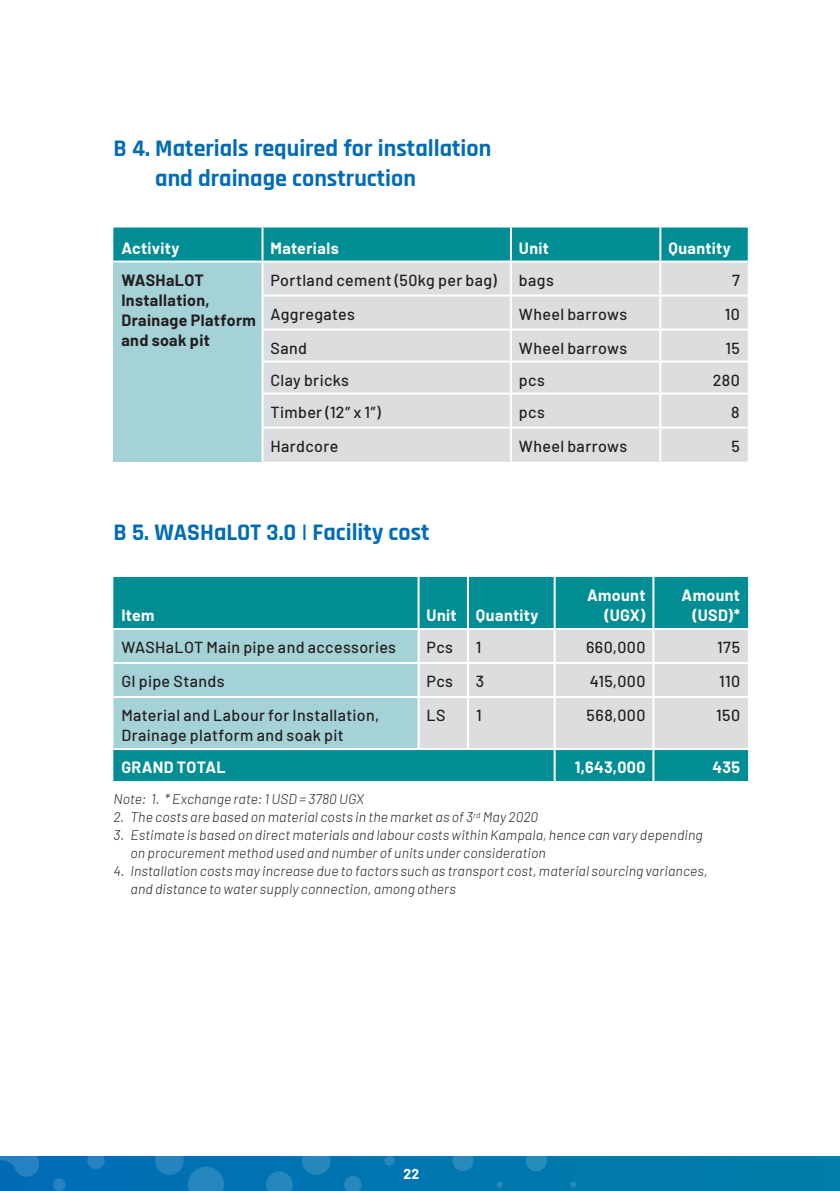
<style>
.page{position:relative;width:840px;height:1191px;background:#fff}
.page>*{position:absolute;margin:0;border:0;box-sizing:border-box;transform-origin:0 0}
.t1{font:700 24px/30px "Rajdhani";color:#006cb7}
.t2{font:500 16px/20px "Barlow";letter-spacing:.025em;color:#231f20}
.t3{font:700 16px/20px "Barlow";letter-spacing:.02em;color:#fff;text-align:right}
.t4{font:700 16px/20px "Barlow";letter-spacing:.025em;color:#231f20}
.t5{font:italic 300 14px/18px "Barlow";letter-spacing:.01em;color:#231f20}
.t6{font:700 14px "Barlow";color:#fff}
</style>
<div class="page">
<div style="left:0;top:1157px;width:839px;height:34px;background:#0077ae"></div>
<svg style="left:87px;top:1157px;width:18px;height:12px"></svg>
<svg style="left:302px;top:1157px;width:28px;height:17px"></svg>
<svg style="left:384px;top:1157px;width:10px;height:8px"></svg>
<svg style="left:452px;top:1157px;width:21px;height:14px"></svg>
<svg style="left:526px;top:1157px;width:20px;height:14px"></svg>
<div style="left:53px;top:1178px;width:13px;height:13px;background:#2682c0;border-radius:50%"></div>
<svg style="left:155px;top:1157px;width:69px;height:34px"></svg>
<svg style="left:266px;top:1171px;width:26px;height:20px"></svg>
<svg style="left:344px;top:1176px;width:17px;height:15px"></svg>
<svg style="left:496px;top:1182px;width:6px;height:5px"></svg>
<svg style="left:570px;top:1182px;width:5px;height:5px"></svg>
<svg style="left:0;top:1157px;width:39px;height:19px"></svg>
<div style="left:113px;top:227px;width:634px;height:33px;background:#008e94"></div>
<div style="left:113px;top:261px;width:149px;height:200px;background:#a5d2d7"></div>
<div style="left:263px;top:262px;width:484px;height:199px;background:#dcdddf"></div>
<hr style="left:261px;top:227px;width:2px;height:33px;background:#fff">
<hr style="left:113px;top:260px;width:149px;height:2px;background:#fff">
<hr style="left:261px;top:262px;width:2px;height:32px;background:#fff">
<hr style="left:261px;top:294px;width:249px;height:2px;background:#fff">
<hr style="left:261px;top:296px;width:2px;height:32px;background:#fff">
<hr style="left:510px;top:294px;width:150px;height:2px;background:#fff">
<hr style="left:660px;top:294px;width:87px;height:2px;background:#fff">
<hr style="left:261px;top:328px;width:249px;height:2px;background:#fff">
<hr style="left:261px;top:330px;width:2px;height:30px;background:#fff">
<hr style="left:510px;top:328px;width:150px;height:2px;background:#fff">
<hr style="left:660px;top:328px;width:87px;height:2px;background:#fff">
<hr style="left:261px;top:360px;width:249px;height:2px;background:#fff">
<hr style="left:261px;top:362px;width:2px;height:30px;background:#fff">
<hr style="left:510px;top:360px;width:150px;height:2px;background:#fff">
<hr style="left:660px;top:360px;width:87px;height:2px;background:#fff">
<hr style="left:261px;top:392px;width:249px;height:2px;background:#fff">
<hr style="left:261px;top:394px;width:2px;height:32px;background:#fff">
<hr style="left:510px;top:392px;width:150px;height:2px;background:#fff">
<hr style="left:660px;top:392px;width:87px;height:2px;background:#fff">
<hr style="left:261px;top:426px;width:249px;height:2px;background:#fff">
<hr style="left:261px;top:428px;width:2px;height:33px;background:#fff">
<hr style="left:510px;top:426px;width:150px;height:2px;background:#fff">
<hr style="left:660px;top:426px;width:87px;height:2px;background:#fff">
<hr style="left:509px;top:227px;width:2px;height:33px;background:#fff">
<hr style="left:509px;top:262px;width:2px;height:32px;background:#fff">
<hr style="left:509px;top:296px;width:2px;height:32px;background:#fff">
<hr style="left:509px;top:330px;width:2px;height:30px;background:#fff">
<hr style="left:509px;top:362px;width:2px;height:30px;background:#fff">
<hr style="left:509px;top:394px;width:2px;height:32px;background:#fff">
<hr style="left:509px;top:428px;width:2px;height:33px;background:#fff">
<hr style="left:659px;top:227px;width:2px;height:33px;background:#fff">
<hr style="left:659px;top:262px;width:2px;height:32px;background:#fff">
<hr style="left:659px;top:296px;width:2px;height:32px;background:#fff">
<hr style="left:659px;top:330px;width:2px;height:30px;background:#fff">
<hr style="left:659px;top:362px;width:2px;height:30px;background:#fff">
<hr style="left:659px;top:394px;width:2px;height:32px;background:#fff">
<hr style="left:659px;top:428px;width:2px;height:33px;background:#fff">
<div style="left:113px;top:577px;width:634px;height:204px;background:#008e94"></div>
<svg style="left:113px;top:630px;width:634px;height:118px;background:#c1d7db"></svg>
<hr style="left:417px;top:577px;width:2px;height:51px;background:#fff">
<hr style="left:113px;top:628px;width:305px;height:2px;background:#fff">
<hr style="left:418px;top:628px;width:49px;height:2px;background:#fff">
<hr style="left:417px;top:630px;width:2px;height:32px;background:#fff">
<hr style="left:467px;top:628px;width:87px;height:2px;background:#fff">
<hr style="left:554px;top:628px;width:99px;height:2px;background:#fff">
<hr style="left:653px;top:628px;width:94px;height:2px;background:#fff">
<hr style="left:113px;top:662px;width:305px;height:2px;background:#fff">
<hr style="left:418px;top:662px;width:49px;height:2px;background:#fff">
<hr style="left:417px;top:664px;width:2px;height:32px;background:#fff">
<hr style="left:467px;top:662px;width:87px;height:2px;background:#fff">
<hr style="left:554px;top:662px;width:99px;height:2px;background:#fff">
<hr style="left:653px;top:662px;width:94px;height:2px;background:#fff">
<hr style="left:113px;top:696px;width:305px;height:2px;background:#fff">
<hr style="left:418px;top:696px;width:49px;height:2px;background:#fff">
<hr style="left:417px;top:698px;width:2px;height:50px;background:#fff">
<hr style="left:467px;top:696px;width:87px;height:2px;background:#fff">
<hr style="left:554px;top:696px;width:99px;height:2px;background:#fff">
<hr style="left:653px;top:696px;width:94px;height:2px;background:#fff">
<hr style="left:113px;top:748px;width:305px;height:2px;background:#fff">
<hr style="left:418px;top:748px;width:49px;height:2px;background:#fff">
<hr style="left:467px;top:748px;width:87px;height:2px;background:#fff">
<hr style="left:554px;top:748px;width:99px;height:2px;background:#fff">
<hr style="left:653px;top:748px;width:94px;height:2px;background:#fff">
<hr style="left:466px;top:577px;width:2px;height:51px;background:#fff">
<hr style="left:466px;top:630px;width:2px;height:32px;background:#fff">
<hr style="left:466px;top:664px;width:2px;height:32px;background:#fff">
<hr style="left:466px;top:698px;width:2px;height:50px;background:#fff">
<hr style="left:553px;top:577px;width:2px;height:51px;background:#fff">
<hr style="left:553px;top:630px;width:2px;height:32px;background:#fff">
<hr style="left:553px;top:664px;width:2px;height:32px;background:#fff">
<hr style="left:553px;top:698px;width:2px;height:50px;background:#fff">
<hr style="left:553px;top:750px;width:2px;height:31px;background:#fff">
<hr style="left:652px;top:577px;width:2px;height:51px;background:#fff">
<hr style="left:652px;top:630px;width:2px;height:32px;background:#fff">
<hr style="left:652px;top:664px;width:2px;height:32px;background:#fff">
<hr style="left:652px;top:698px;width:2px;height:50px;background:#fff">
<hr style="left:652px;top:750px;width:2px;height:31px;background:#fff">
<h1 class="t1" style="left:155px;top:134px;width:337px;text-indent:-42px">B 4. Materials required for installation and drainage construction</h1>
<p class="t3" style="left:121px;top:236px;width:60px">Activity</p>
<p class="t3" style="left:270px;top:236px;width:70px">Materials</p>
<p class="t3" style="left:518px;top:236px;width:31px">Unit</p>
<p class="t3" style="left:668px;top:236px;width:64px">Quantity</p>
<p class="t4" style="left:121px;top:268px;width:136px">WASHaLOT<br>Installation,<br>Drainage Platform and soak pit</p>
<p class="t2" style="left:270px;top:268px;width:228px">Portland cement (50kg per bag)</p>
<p class="t2" style="left:518px;top:268px;width:36px">bags</p>
<p class="t2" style="left:731px;top:268px;width:9px">7</p>
<p class="t2" style="left:270px;top:302px;width:86px">Aggregates</p>
<p class="t2" style="left:518px;top:302px;width:110px">Wheel barrows</p>
<p class="t2" style="left:724px;top:302px;width:17px">10</p>
<p class="t2" style="left:270px;top:336px;width:38px">Sand</p>
<p class="t2" style="left:518px;top:336px;width:110px">Wheel barrows</p>
<p class="t2" style="left:725px;top:336px;width:16px">15</p>
<p class="t2" style="left:270px;top:368px;width:80px">Clay bricks</p>
<p class="t2" style="left:518px;top:368px;width:27px">pcs</p>
<p class="t2" style="left:712px;top:368px;width:28px">280</p>
<p class="t2" style="left:270px;top:400px;width:112px">Timber (12” x 1”)</p>
<p class="t2" style="left:518px;top:400px;width:27px">pcs</p>
<p class="t2" style="left:730px;top:400px;width:10px">8</p>
<p class="t2" style="left:270px;top:434px;width:69px">Hardcore</p>
<p class="t2" style="left:518px;top:434px;width:110px">Wheel barrows</p>
<p class="t2" style="left:731px;top:434px;width:10px">5</p>
<h1 class="t1" style="left:113px;top:518px;width:317px">B 5. WASHaLOT 3.0 | Facility cost</h1>
<p class="t3" style="left:121px;top:604px;width:35px">Item</p>
<p class="t3" style="left:426px;top:604px;width:113px">Unit Quantity</p>
<p class="t3" style="left:586px;top:584px;width:60px">Amount (UGX)</p>
<p class="t3" style="left:681px;top:584px;width:60px">Amount (USD)*</p>
<p class="t2" style="left:121px;top:636px;width:276px">WASHaLOT Main pipe and accessories</p>
<p class="t2" style="left:426px;top:636px;width:28px">Pcs</p>
<p class="t2" style="left:475px;top:636px;width:7px">1</p>
<p class="t2" style="left:585px;top:636px;width:61px">660,000</p>
<p class="t2" style="left:716px;top:636px;width:24px">175</p>
<p class="t2" style="left:121px;top:670px;width:105px">GI pipe Stands</p>
<p class="t2" style="left:426px;top:670px;width:28px">Pcs</p>
<p class="t2" style="left:475px;top:670px;width:10px">3</p>
<p class="t2" style="left:589px;top:670px;width:57px">415,000</p>
<p class="t2" style="left:718px;top:670px;width:22px">110</p>
<p class="t2" style="left:121px;top:704px;width:259px">Material and Labour for Installation,<br>Drainage platform and soak pit</p>
<p class="t2" style="left:426px;top:704px;width:21px">LS</p>
<p class="t2" style="left:475px;top:704px;width:7px">1</p>
<p class="t2" style="left:586px;top:704px;width:60px">568,000</p>
<p class="t2" style="left:715px;top:704px;width:25px">150</p>
<p class="t3" style="left:121px;top:756px;width:106px">GRAND TOTAL</p>
<p class="t3" style="left:574px;top:756px;width:72px">1,643,000</p>
<p class="t3" style="left:712px;top:756px;width:29px">435</p>
<p class="t5" style="left:113px;top:789px;width:252px">Note: 1. * Exchange rate: 1 USD = 3780 UGX</p>
<p class="t5" style="left:113px;top:807px;width:426px">2. The costs are based on material costs in the market as of 3<sup>rd</sup> May 2020</p>
<p class="t5" style="left:130px;top:825px;width:573px;text-indent:-17px">3. Estimate is based on direct materials and labour costs within Kampala, hence can vary depending on procurement method used and number of units under consideration</p>
<p class="t5" style="left:130px;top:861px;width:578px;text-indent:-17px">4. Installation costs may increase due to factors such as transport cost, material sourcing variances, and distance to water supply connection, among others</p>
<p class="t6" style="left:403px;top:1163px;width:17px">22</p>
</div>
